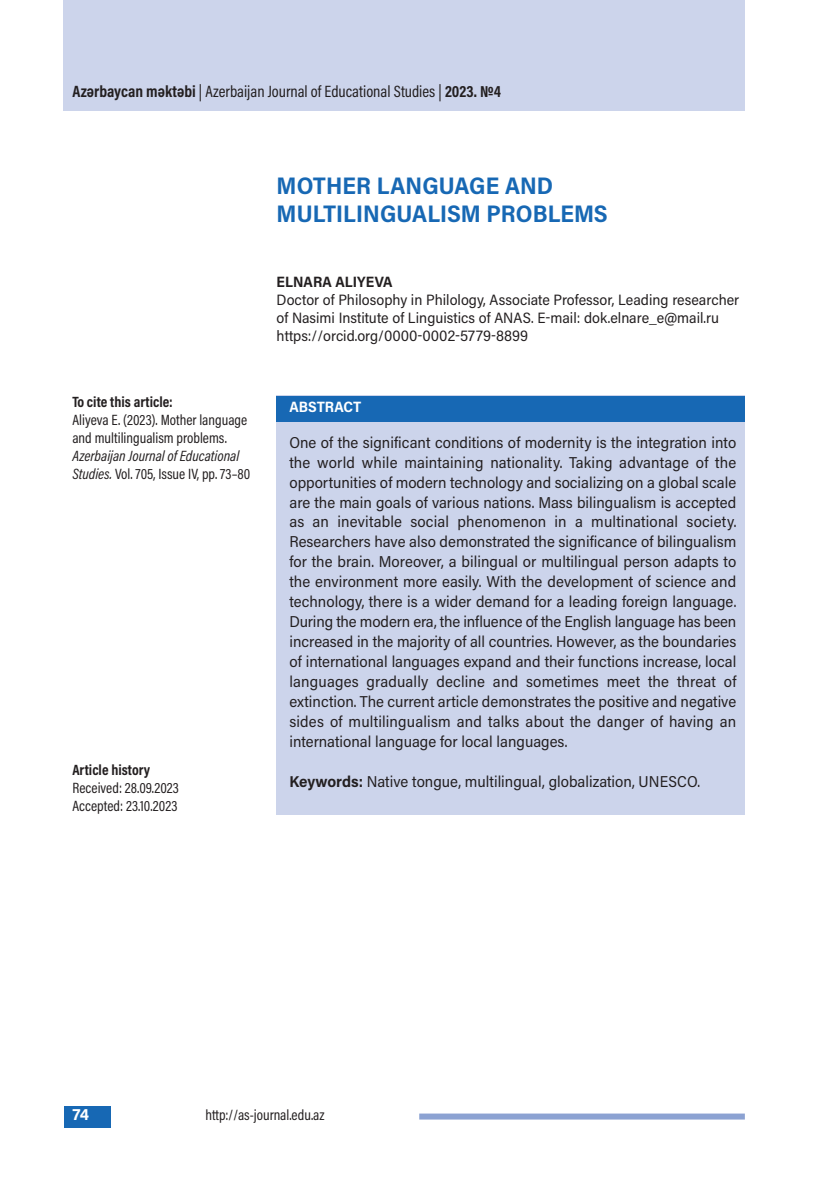
<style>
.page{position:relative;width:830px;height:1191px;background:#fff}
.page>*{position:absolute;margin:0;border:0;box-sizing:border-box;transform-origin:0 0}
.t1{font:700 24px/28.8px "Acumin Pro Semi Cond";color:#1768b4}
.t2{font:16.5px "Acumin Pro Cond";color:#231f20}
.t3{font:700 16.5px "Acumin Pro";color:#fff}
.t4{font:15.75px/20px "Acumin Pro Semi Cond";color:#231f20;text-align:justify}
.t5{font:15px/18px "Acumin Pro Semi Cond";color:#231f20}
.t6{font:15px/18px "Acumin Pro Cond";color:#231f20}
.t7{font:italic 15px/18px "Acumin Pro Cond";color:#231f20}
.t8{font:700 15px "Acumin Pro Cond";color:#231f20}
.t9{font:700 15px "Acumin Pro Semi Cond";letter-spacing:.005em;color:#231f20}
.t10{font:700 15px "Acumin Pro Semi Cond";color:#fff}
.s1{font-weight:700}
.s2{font-style:normal}
</style>
<div class="page">
<div style="left:64px;top:0;width:680px;height:111px;background:#ccd4eb"></div>
<div style="left:64px;top:1106px;width:47px;height:21px;background:#1768b4"></div>
<div style="left:419px;top:1113px;width:325px;height:6px;background:#8ca2d2"></div>
<div style="left:276px;top:395px;width:468px;height:419px;background:#ccd4eb"></div>
<div style="left:276px;top:396px;width:468px;height:26px;background:#1768b4"></div>
<p class="t2" style="left:72px;top:85px;width:430px"><span class="s1">Azərbaycan məktəbi</span> | Azerbaijan Journal of Educational Studies | <span class="s1">2023. №4</span></p>
<h1 class="t1" style="left:276px;top:173px;width:332px">MOTHER LANGUAGE AND<br>MULTILINGUALISM PROBLEMS</h1>
<p class="t8" style="left:72px;top:396px;width:102px">To cite this article:</p>
<p class="t6" style="left:72px;top:411px;width:176px">Aliyeva E. (2023). Mother language and multilingualism problems.</p>
<p class="t7" style="left:72px;top:447px;width:179px">Azerbaijan Journal of Educational<br>Studies. <span class="s2">Vol. 705, Issue IV, pp. 73–80</span></p>
<p class="t8" style="left:72px;top:764px;width:79px">Article history</p>
<p class="t6" style="left:72px;top:779px;width:108px">Received: 28.09.2023<br>Accepted: 23.10.2023</p>
<p class="t9" style="left:276px;top:276px;width:117px">ELNARA ALIYEVA</p>
<p class="t5" style="left:276px;top:292px;width:464px">Doctor of Philosophy in Philology, Associate Professor, Leading researcher of Nasimi Institute of Linguistics of ANAS. E-mail: dok.elnare_e@mail.ru https://orcid.org/0000-0002-5779-8899</p>
<p class="t10" style="left:289px;top:401px;width:74px">ABSTRAcT</p>
<p class="t4" style="left:289px;top:433px;width:448px">One of the significant conditions of modernity is the integration into the world while maintaining nationality. Taking advantage of the opportunities of modern technology and socializing on a global scale are the main goals of various nations. Mass bilingualism is accepted as an inevitable social phenomenon in a multinational society.<br>Researchers have also demonstrated the significance of bilingualism for the brain. Moreover, a bilingual or multilingual person adapts to the environment more easily. With the development of science and technology, there is a wider demand for a leading foreign language.<br>During the modern era, the influence of the English language has been increased in the majority of all countries. However, as the boundaries of international languages expand and their functions increase, local languages gradually decline and sometimes meet the threat of extinction. The current article demonstrates the positive and negative sides of multilingualism and talks about the danger of having an international language for local languages.</p>
<p class="t4" style="left:289px;top:773px;width:412px"><span class="s1">Keywords:</span> Native tongue, multilingual, globalization, UNESCO.</p>
<p class="t3" style="left:72px;top:1108px;width:18px">74</p>
<p class="t6" style="left:205px;top:1107px;width:120px">http://as-journal.edu.az</p>
</div>
